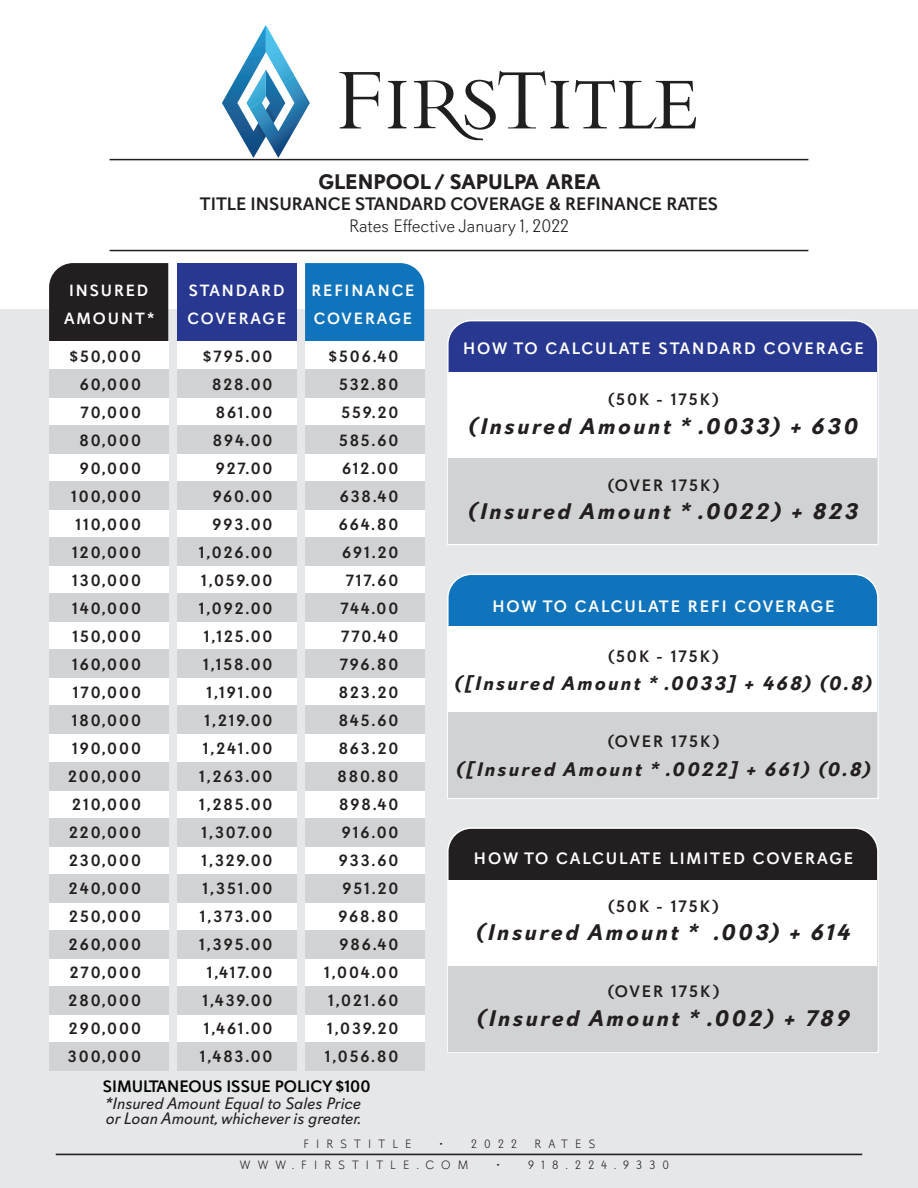
<style>
.page{position:relative;width:918px;height:1188px;background:#e6e7e9}
.page>*{position:absolute;margin:0;border:0;box-sizing:border-box;transform-origin:0 0}
.t1{font:italic 700 22.5px "Davis Sans";letter-spacing:.12em;color:#231f20}
.t2{font:700 21px "Davis Sans";color:#231f20}
.t3{font:italic 700 19.5px "Davis Sans";letter-spacing:.12em;color:#231f20}
.t4{font:500 18px "Davis Sans";color:#231f20}
.t5{font:300 18px "Davis Sans";color:#231f20}
.t6{font:500 16.5px "Davis Sans";letter-spacing:.12em;color:#fff}
.t7{font:italic 16.5px/15px "Davis Sans";color:#231f20}
.t8{font:500 16.5px "Davis Sans";letter-spacing:.12em;color:#231f20}
.t9{font:500 16.5px "Davis Sans";color:#050504}
.t10{font:500 16.2px/28px "Davis Sans";letter-spacing:.12em;color:#231f20;text-align:right}
.t11{font:500 16.2px/28px "Davis Sans";letter-spacing:.12em;color:#fff}
.t12{font:300 12px "Davis Sans";letter-spacing:.605em;color:#231f20}
</style>
<div class="page">
<div style="left:0;top:0;width:918px;height:309px;background:#fff"></div>
<svg style="left:222px;top:25px;width:88px;height:133px"></svg>
<svg style="left:339px;top:72px;width:41px;height:56px"></svg>
<svg style="left:575px;top:80px;width:121px;height:48px"></svg>
<svg style="left:388px;top:81px;width:19px;height:47px"></svg>
<svg style="left:414px;top:71px;width:155px;height:69px"></svg>
<hr style="left:110px;top:159px;width:698px;height:1px;background:#231f20">
<hr style="left:110px;top:250px;width:698px;height:1px;background:#231f20">
<hr style="left:56px;top:1154px;width:806px;height:1px;background:#231f20">
<svg style="left:447px;top:320px;width:432px;height:225px;background:#3e4c9b"></svg>
<div style="left:449px;top:373px;width:428px;height:85px;background:#fff"></div>
<div style="left:449px;top:458px;width:428px;height:86px;background:#d1d2d4"></div>
<svg style="left:447px;top:574px;width:432px;height:225px;background:#237ec1"></svg>
<div style="left:449px;top:626px;width:428px;height:86px;background:#fff"></div>
<div style="left:449px;top:712px;width:428px;height:86px;background:#d1d2d4"></div>
<svg style="left:447px;top:827px;width:432px;height:226px;background:#3a3637"></svg>
<div style="left:449px;top:880px;width:428px;height:86px;background:#fff"></div>
<div style="left:449px;top:966px;width:428px;height:85px;background:#d1d2d4"></div>
<div style="left:305px;top:263px;width:119px;height:78px;background:#1074bc"></div>
<div style="left:305px;top:341px;width:119px;height:730px;background:#fff"></div>
<div style="left:177px;top:263px;width:119px;height:78px;background:#283890"></div>
<div style="left:177px;top:341px;width:119px;height:730px;background:#fff"></div>
<div style="left:49px;top:263px;width:119px;height:78px;background:#231f20"></div>
<div style="left:49px;top:341px;width:119px;height:730px;background:#fff"></div>
<div style="left:49px;top:369px;width:119px;height:28px;background:#d1d2d4"></div>
<div style="left:177px;top:369px;width:119px;height:28px;background:#d1d2d4"></div>
<div style="left:305px;top:369px;width:119px;height:28px;background:#d1d2d4"></div>
<div style="left:49px;top:426px;width:119px;height:28px;background:#d1d2d4"></div>
<div style="left:177px;top:426px;width:119px;height:28px;background:#d1d2d4"></div>
<div style="left:305px;top:426px;width:119px;height:28px;background:#d1d2d4"></div>
<div style="left:49px;top:482px;width:119px;height:28px;background:#d1d2d4"></div>
<div style="left:177px;top:482px;width:119px;height:28px;background:#d1d2d4"></div>
<div style="left:305px;top:482px;width:119px;height:28px;background:#d1d2d4"></div>
<div style="left:49px;top:538px;width:119px;height:28px;background:#d1d2d4"></div>
<div style="left:177px;top:538px;width:119px;height:28px;background:#d1d2d4"></div>
<div style="left:305px;top:538px;width:119px;height:28px;background:#d1d2d4"></div>
<div style="left:49px;top:594px;width:119px;height:28px;background:#d1d2d4"></div>
<div style="left:177px;top:594px;width:119px;height:28px;background:#d1d2d4"></div>
<div style="left:305px;top:594px;width:119px;height:28px;background:#d1d2d4"></div>
<div style="left:49px;top:650px;width:119px;height:28px;background:#d1d2d4"></div>
<div style="left:177px;top:650px;width:119px;height:28px;background:#d1d2d4"></div>
<div style="left:305px;top:650px;width:119px;height:28px;background:#d1d2d4"></div>
<div style="left:49px;top:706px;width:119px;height:28px;background:#d1d2d4"></div>
<div style="left:177px;top:706px;width:119px;height:28px;background:#d1d2d4"></div>
<div style="left:305px;top:706px;width:119px;height:28px;background:#d1d2d4"></div>
<div style="left:49px;top:762px;width:119px;height:28px;background:#d1d2d4"></div>
<div style="left:177px;top:762px;width:119px;height:28px;background:#d1d2d4"></div>
<div style="left:305px;top:762px;width:119px;height:28px;background:#d1d2d4"></div>
<div style="left:49px;top:818px;width:119px;height:28px;background:#d1d2d4"></div>
<div style="left:177px;top:818px;width:119px;height:28px;background:#d1d2d4"></div>
<div style="left:305px;top:818px;width:119px;height:28px;background:#d1d2d4"></div>
<div style="left:49px;top:874px;width:119px;height:28px;background:#d1d2d4"></div>
<div style="left:177px;top:874px;width:119px;height:28px;background:#d1d2d4"></div>
<div style="left:305px;top:874px;width:119px;height:28px;background:#d1d2d4"></div>
<div style="left:49px;top:930px;width:119px;height:28px;background:#d1d2d4"></div>
<div style="left:177px;top:930px;width:119px;height:28px;background:#d1d2d4"></div>
<div style="left:305px;top:930px;width:119px;height:28px;background:#d1d2d4"></div>
<div style="left:49px;top:986px;width:119px;height:28px;background:#d1d2d4"></div>
<div style="left:177px;top:986px;width:119px;height:28px;background:#d1d2d4"></div>
<div style="left:305px;top:986px;width:119px;height:28px;background:#d1d2d4"></div>
<div style="left:49px;top:1043px;width:119px;height:28px;background:#d1d2d4"></div>
<div style="left:177px;top:1043px;width:119px;height:28px;background:#d1d2d4"></div>
<div style="left:305px;top:1043px;width:119px;height:28px;background:#d1d2d4"></div>
<p class="t2" style="left:318px;top:169px;width:284px">GLENPOOL / SAPULPA AREA</p>
<p class="t4" style="left:200px;top:194px;width:520px">TITLE INSURANCE STANDARD COVERAGE &amp; REFINANCE RATES</p>
<p class="t5" style="left:349px;top:216px;width:221px">Rates Effective January 1, 2022</p>
<p class="t11" style="left:64px;top:276px;width:92px;text-align:center">INSURED<br>AMOUNT*</p>
<p class="t11" style="left:187px;top:277px;width:100px">STANDARD<br>COVERAGE</p>
<p class="t11" style="left:311px;top:277px;width:104px">REFINANCE<br>COVERAGE</p>
<p class="t10" style="left:68px;top:343px;width:75px">$50,000<br>60,000<br>70,000<br>80,000<br>90,000<br>100,000<br>110,000<br>120,000<br>130,000<br>140,000<br>150,000<br>160,000<br>170,000<br>180,000<br>190,000<br>200,000<br>210,000<br>220,000<br>230,000<br>240,000<br>250,000<br>260,000<br>270,000<br>280,000<br>290,000<br>300,000</p>
<p class="t10" style="left:199px;top:343px;width:75px">$795.00<br>828.00<br>861.00<br>894.00<br>927.00<br>960.00<br>993.00<br>1,026.00<br>1,059.00<br>1,092.00<br>1,125.00<br>1,158.00<br>1,191.00<br>1,219.00<br>1,241.00<br>1,263.00<br>1,285.00<br>1,307.00<br>1,329.00<br>1,351.00<br>1,373.00<br>1,395.00<br>1,417.00<br>1,439.00<br>1,461.00<br>1,483.00</p>
<p class="t10" style="left:324px;top:343px;width:76px">$506.40<br>532.80<br>559.20<br>585.60<br>612.00<br>638.40<br>664.80<br>691.20<br>717.60<br>744.00<br>770.40<br>796.80<br>823.20<br>845.60<br>863.20<br>880.80<br>898.40<br>916.00<br>933.60<br>951.20<br>968.80<br>986.40<br>1,004.00<br>1,021.60<br>1,039.20<br>1,056.80</p>
<p class="t9" style="left:103px;top:1077px;width:269px">SIMULTANEOUS ISSUE POLICY $100</p>
<p class="t7" style="left:105px;top:1096px;width:258px">*Insured Amount Equal to Sales Price or Loan Amount, whichever is greater.</p>
<p class="t6" style="left:463px;top:339px;width:402px">HOW TO CALCULATE STANDARD COVERAGE</p>
<p class="t8" style="left:608px;top:390px;width:112px">(50K - 175K)</p>
<h1 class="t1" style="left:469px;top:413px;width:391px">(Insured Amount * .0033) + 630</h1>
<p class="t8" style="left:608px;top:475px;width:113px">(OVER 175K)</p>
<h1 class="t1" style="left:469px;top:498px;width:391px">(Insured Amount * .0022) + 823</h1>
<p class="t6" style="left:492px;top:597px;width:344px">HOW TO CALCULATE REFI COVERAGE</p>
<p class="t8" style="left:608px;top:646px;width:112px">(50K - 175K)</p>
<p class="t3" style="left:455px;top:672px;width:419px">([Insured Amount * .0033] + 468) (0.8)</p>
<p class="t8" style="left:608px;top:732px;width:113px">(OVER 175K)</p>
<p class="t3" style="left:456px;top:757px;width:416px">([Insured Amount * .0022] + 661) (0.8)</p>
<p class="t6" style="left:474px;top:849px;width:381px">HOW TO CALCULATE LIMITED COVERAGE</p>
<p class="t8" style="left:608px;top:896px;width:112px">(50K - 175K)</p>
<h1 class="t1" style="left:476px;top:919px;width:376px">(Insured Amount * .003) + 614</h1>
<p class="t8" style="left:608px;top:982px;width:113px">(OVER 175K)</p>
<h1 class="t1" style="left:477px;top:1005px;width:374px">(Insured Amount * .002) + 789</h1>
<p class="t12" style="left:303px;top:1137px;width:110px">FIRSTITLE</p>
<p class="t12" style="left:439px;top:1137px;width:79px">• 2022</p>
<p class="t12" style="left:534px;top:1137px;width:62px">RATES</p>
<p class="t12" style="left:240px;top:1158px;width:230px">WWW.FIRSTITLE.COM</p>
<p class="t12" style="left:496px;top:1158px;width:174px">• 918.224.9330</p>
</div>
